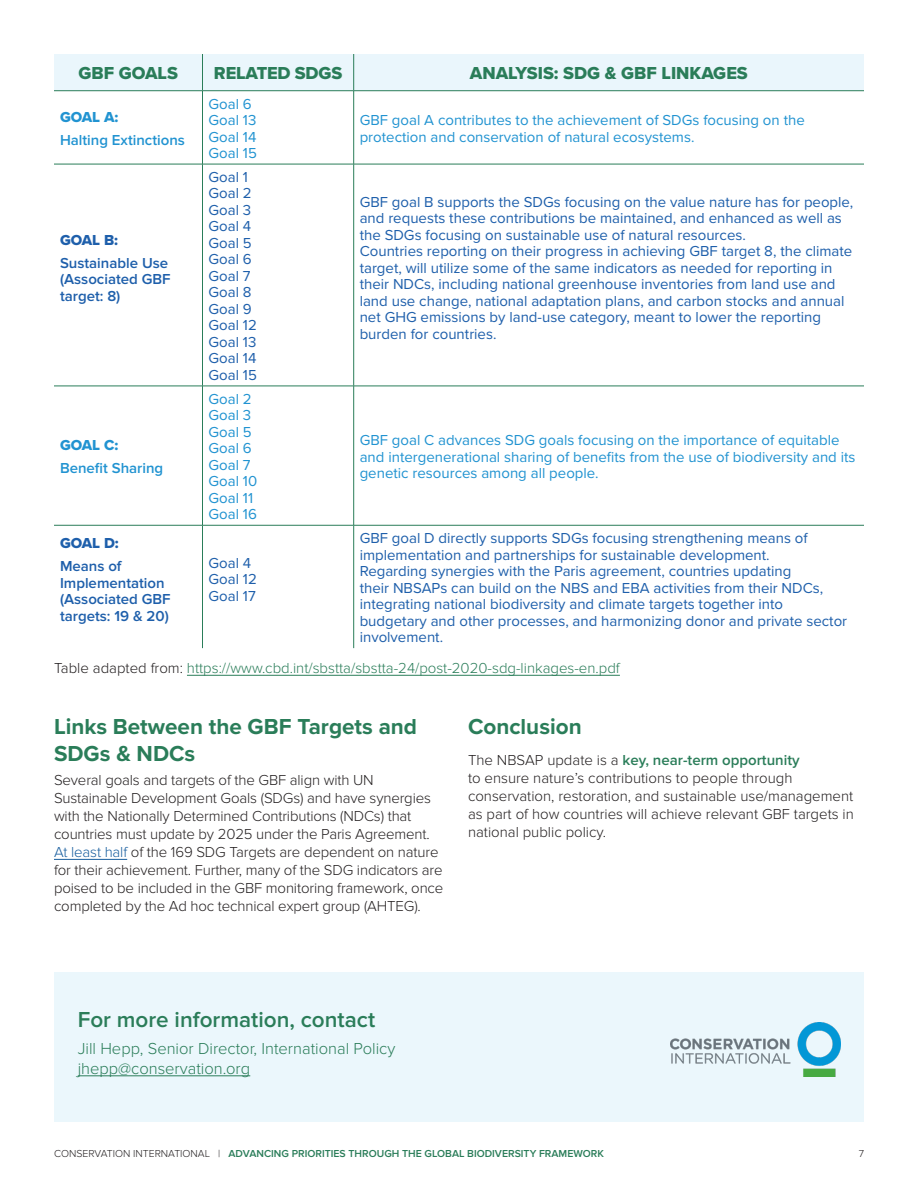
<style>
.page{position:relative;width:918px;height:1188px;background:#fff}
.page>*{position:absolute;margin:0;border:0;box-sizing:border-box;transform-origin:0 0}
.t1{font:700 22.5px/27px "Proxima Nova";color:#2a7d59}
.t2{font:600 22.5px "Proxima Nova";color:#2a7d59}
.t3{font:18px "Proxima Nova Extrabld";color:#2a7d59}
.t4{font:300 16.5px "Proxima Nova";color:#2a7d59}
.t5{font:15px/16.5px "Proxima Nova";color:#1e5fab}
.t6{font:300 15px/18px "Proxima Nova";letter-spacing:-.01em;color:#231f20}
.t7{font:15px/16.5px "Proxima Nova";color:#2193d1}
.t8{font:600 15px "Proxima Nova";color:#1e5fab}
.t9{font:300 15px "Proxima Nova";color:#2a7d59}
.t10{font:600 15px "Proxima Nova";color:#2193d1}
.t11{font:15px "Proxima Nova Extrabld";color:#2193d1}
.t12{font:15px "Proxima Nova Extrabld";color:#1e5fab}
.t13{font:600 10.5px "Proxima Nova";color:#2a7d59}
.t14{font:300 10.5px "Proxima Nova";color:#231f20}
.s1{color:#231f20}
.s2{color:#175d9e}
.s3{font-weight:600;color:#2a7d59}
.s4{font-weight:300;color:#231f20}
</style>
<div class="page">
<div style="left:54px;top:54px;width:810px;height:36px;background:#eaf6fc"></div>
<hr style="left:202px;top:91px;width:1px;height:73px;background:#2a7d59">
<hr style="left:353px;top:91px;width:1px;height:73px;background:#2a7d59">
<hr style="left:54px;top:164px;width:148px;height:1px;background:#2a7d59">
<hr style="left:202px;top:164px;width:152px;height:1px;background:#2a7d59">
<hr style="left:202px;top:164px;width:1px;height:222px;background:#2a7d59">
<hr style="left:354px;top:164px;width:510px;height:1px;background:#2a7d59">
<hr style="left:353px;top:164px;width:1px;height:222px;background:#2a7d59">
<hr style="left:54px;top:386px;width:148px;height:1px;background:#2a7d59">
<hr style="left:202px;top:386px;width:152px;height:1px;background:#2a7d59">
<hr style="left:202px;top:386px;width:1px;height:139px;background:#2a7d59">
<hr style="left:354px;top:386px;width:510px;height:1px;background:#2a7d59">
<hr style="left:353px;top:386px;width:1px;height:139px;background:#2a7d59">
<hr style="left:54px;top:525px;width:148px;height:1px;background:#2a7d59">
<hr style="left:202px;top:525px;width:152px;height:1px;background:#2a7d59">
<hr style="left:202px;top:525px;width:1px;height:123px;background:#2a7d59">
<hr style="left:354px;top:525px;width:510px;height:1px;background:#2a7d59">
<hr style="left:353px;top:525px;width:1px;height:123px;background:#2a7d59">
<hr style="left:202px;top:54px;width:1px;height:37px;background:#2a7d59">
<hr style="left:353px;top:54px;width:1px;height:37px;background:#2a7d59">
<hr style="left:54px;top:90px;width:148px;height:1px;background:#2a7d59">
<hr style="left:202px;top:90px;width:152px;height:1px;background:#2a7d59">
<hr style="left:354px;top:90px;width:510px;height:1px;background:#2a7d59">
<hr style="left:187px;top:675px;width:433px;height:1px;background:#2a7d59">
<hr style="left:54px;top:859px;width:73px;height:1px;background:#175d9e">
<div style="left:54px;top:972px;width:810px;height:150px;background:#ebf7fc"></div>
<hr style="left:78px;top:1076px;width:172px;height:1px;background:#2a7d59">
<img style="left:671px;top:1023px;width:169px;height:54px">
<p class="t3" style="left:78px;top:60px;width:101px">GBF GOALS</p>
<p class="t3" style="left:214px;top:60px;width:130px">RELATED SDGS</p>
<p class="t3" style="left:470px;top:60px;width:280px">ANALYSIS: SDG &amp; GBF LINKAGES</p>
<p class="t11" style="left:60px;top:106px;width:60px">GOAL A:</p>
<p class="t10" style="left:60px;top:131px;width:126px">Halting Extinctions</p>
<p class="t7" style="left:208px;top:95px;width:45px">Goal 6</p>
<p class="t7" style="left:208px;top:111px;width:49px">Goal 13</p>
<p class="t7" style="left:208px;top:128px;width:49px">Goal 14</p>
<p class="t7" style="left:208px;top:144px;width:50px">Goal 15</p>
<p class="t7" style="left:360px;top:111px;width:447px">GBF goal A contributes to the achievement of SDGs focusing on the protection and conservation of natural ecosystems.</p>
<p class="t12" style="left:60px;top:228px;width:60px">GOAL B:</p>
<p class="t8" style="left:60px;top:254px;width:110px">Sustainable Use</p>
<p class="t8" style="left:60px;top:271px;width:112px">(Associated GBF</p>
<p class="t8" style="left:60px;top:287px;width:62px">target: 8)</p>
<p class="t11" style="left:60px;top:434px;width:60px">GOAL C:</p>
<p class="t10" style="left:60px;top:460px;width:105px">Benefit Sharing</p>
<p class="t5" style="left:208px;top:168px;width:41px">Goal 1</p>
<p class="t5" style="left:208px;top:185px;width:45px">Goal 2</p>
<p class="t5" style="left:208px;top:201px;width:44px">Goal 3</p>
<p class="t5" style="left:208px;top:218px;width:44px">Goal 4</p>
<p class="t5" style="left:208px;top:234px;width:45px">Goal 5</p>
<p class="t5" style="left:208px;top:251px;width:45px">Goal 6</p>
<p class="t5" style="left:208px;top:267px;width:44px">Goal 7</p>
<p class="t5" style="left:208px;top:284px;width:45px">Goal 8</p>
<p class="t5" style="left:208px;top:300px;width:45px">Goal 9</p>
<p class="t5" style="left:208px;top:317px;width:50px">Goal 12</p>
<p class="t5" style="left:208px;top:333px;width:49px">Goal 13</p>
<p class="t5" style="left:208px;top:350px;width:49px">Goal 14</p>
<p class="t5" style="left:208px;top:366px;width:50px">Goal 15</p>
<p class="t7" style="left:208px;top:390px;width:45px">Goal 2</p>
<p class="t7" style="left:208px;top:406px;width:44px">Goal 3</p>
<p class="t7" style="left:208px;top:423px;width:45px">Goal 5</p>
<p class="t7" style="left:208px;top:439px;width:45px">Goal 6</p>
<p class="t7" style="left:208px;top:456px;width:44px">Goal 7</p>
<p class="t7" style="left:208px;top:472px;width:50px">Goal 10</p>
<p class="t7" style="left:208px;top:489px;width:46px">Goal 11</p>
<p class="t7" style="left:208px;top:505px;width:50px">Goal 16</p>
<p class="t5" style="left:360px;top:193px;width:495px">GBF goal B supports the SDGs focusing on the value nature has for people, and requests these contributions be maintained, and enhanced as well as the SDGs focusing on sustainable use of natural resources.</p>
<p class="t5" style="left:360px;top:242px;width:494px">Countries reporting on their progress in achieving GBF target 8, the climate target, will utilize some of the same indicators as needed for reporting in their NDCs, including national greenhouse inventories from land use and land use change, national adaptation plans, and carbon stocks and annual net GHG emissions by land-use category, meant to lower the reporting burden for countries.</p>
<p class="t7" style="left:360px;top:431px;width:497px">GBF goal C advances SDG goals focusing on the importance of equitable and intergenerational sharing of benefits from the use of biodiversity and its genetic resources among all people.</p>
<p class="t5" style="left:360px;top:529px;width:450px">GBF goal D directly supports SDGs focusing strengthening means of implementation and partnerships for sustainable development.</p>
<p class="t5" style="left:360px;top:562px;width:489px">Regarding synergies with the Paris agreement, countries updating<br>their NBSAPs can build on the NBS and EBA activities from their NDCs, integrating national biodiversity and climate targets together into budgetary and other processes, and harmonizing donor and private sector involvement.</p>
<p class="t9" style="left:54px;top:660px;width:567px"><span class="s1">Table adapted from:</span> https://www.cbd.int/sbstta/sbstta-24/post-2020-sdg-linkages-en.pdf</p>
<p class="t12" style="left:60px;top:532px;width:60px">GOAL D:</p>
<p class="t8" style="left:60px;top:558px;width:63px">Means of</p>
<p class="t8" style="left:60px;top:574px;width:106px">Implementation</p>
<p class="t8" style="left:60px;top:591px;width:112px">(Associated GBF</p>
<p class="t8" style="left:60px;top:607px;width:110px">targets: 19 &amp; 20)</p>
<p class="t5" style="left:208px;top:554px;width:44px">Goal 4</p>
<p class="t5" style="left:208px;top:570px;width:50px">Goal 12</p>
<p class="t5" style="left:208px;top:587px;width:49px">Goal 17</p>
<p class="t1" style="left:54px;top:712px;width:365px">Links Between the GBF Targets and<br>SDGs &amp; NDCs</p>
<p class="t6" style="left:54px;top:772px;width:391px">Several goals and targets of the GBF align with UN Sustainable Development Goals (SDGs) and have synergies with the Nationally Determined Contributions (NDCs) that countries must update by 2025 under the Paris Agreement.<br><span class="s2">At least half</span> of the 169 SDG Targets are dependent on nature for their achievement. Further, many of the SDG indicators are poised to be included in the GBF monitoring framework, once completed by the Ad hoc technical expert group (AHTEG).</p>
<p class="t1" style="left:468px;top:712px;width:115px">Conclusion</p>
<p class="t6" style="left:468px;top:751px;width:387px">The NBSAP update is a <span class="s3">key, near-term opportunity<br></span>to ensure nature’s contributions to people through conservation, restoration, and sustainable use/management as part of how countries will achieve relevant GBF targets in national public policy.</p>
<p class="t2" style="left:78px;top:1007px;width:299px">For more information, contact</p>
<p class="t4" style="left:78px;top:1039px;width:319px">Jill Hepp, Senior Director, International Policy</p>
<p class="t4" style="left:78px;top:1059px;width:174px">jhepp@conservation.org</p>
<p class="t13" style="left:54px;top:1148px;width:551px"><span class="s4">CONSERVATION INTERNATIONAL |</span> ADVANCING PRIORITIES THROUGH THE GLOBAL BIODIVERSITY FRAMEWORK</p>
<p class="t14" style="left:859px;top:1148px;width:7px">7</p>
</div>
